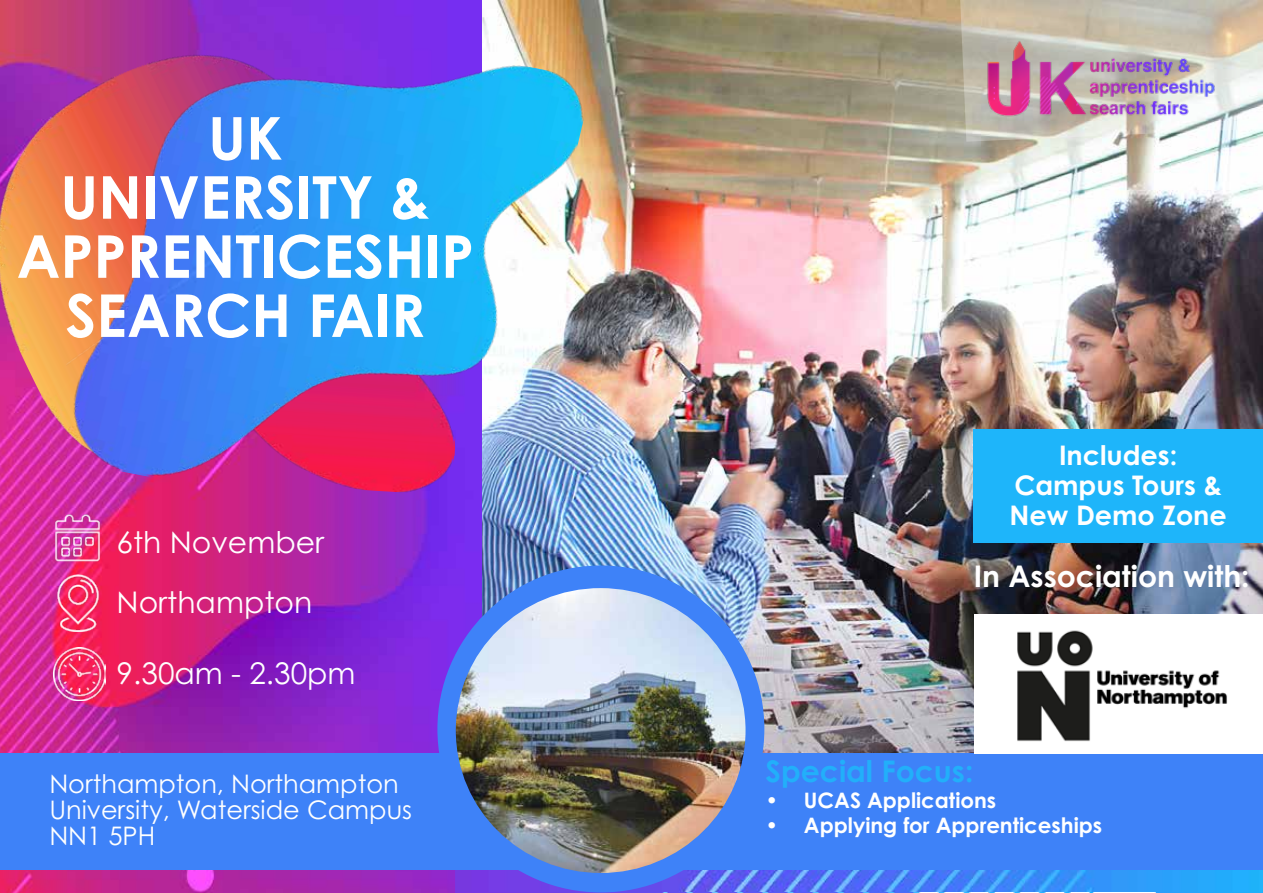
<style>
.page{position:relative;width:1263px;height:893px;background:#fff}
.page>*{position:absolute;margin:0;border:0;box-sizing:border-box;transform-origin:0 0}
.t1{font:700 59.1px/59.1px "Century Gothic Pro";color:#fff;text-align:center}
.t2{font:29.85px/60.3px "Century Gothic Pro";color:#fff}
.t3{font:700 29.85px "Century Gothic Pro";color:#fff}
.t4{font:700 29.85px "Century Gothic Pro";color:#22affa}
.t5{font:700 27px/30px "Century Gothic Pro";color:#fff;text-align:center}
.t6{font:25.65px/25.7px "Century Gothic Pro";color:#fff}
.t7{font:700 21.3px "Century Gothic Pro";color:#fff}
</style>
<div class="page">
<img style="left:482px;top:0;width:781px;height:755px">
<svg style="left:960px;top:0;width:303px;height:142px"></svg>
<img style="left:0;top:0;width:482px;height:893px">
<img style="left:52px;top:541px;width:52px;height:22px">
<img style="left:53px;top:647px;width:53px;height:53px">
<img style="left:49px;top:575px;width:55px;height:57px">
<img style="left:0;top:21px;width:45px;height:445px">
<img style="left:45px;top:0;width:548px;height:541px">
<img style="left:456px;top:870px;width:806px;height:22px">
<div style="left:0;top:753px;width:1262px;height:117px;background:#3e82f8"></div>
<div style="left:437px;top:565px;width:327px;height:327px;background:#3e82f8;border-radius:50%"></div>
<img style="left:985px;top:0;width:249px;height:123px">
<div style="left:974px;top:614px;width:288px;height:139px;background:#fff"></div>
<img style="left:1017px;top:630px;width:210px;height:112px">
<div style="left:974px;top:429px;width:289px;height:114px;background:#1eb5fa"></div>
<img style="left:456px;top:588px;width:289px;height:285px">
<h1 class="t1" style="left:17px;top:108px;width:459px">UK<br>UNIVERSITY &amp;<br>APPRENTICESHIP<br>SEARCH FAIR</h1>
<p class="t2" style="left:117px;top:512px;width:209px">6th November<br>Northampton</p>
<p class="t2" style="left:117px;top:643px;width:240px">9.30am - 2.30pm</p>
<p class="t6" style="left:49px;top:771px;width:364px">Northampton, Northampton<br>University, Waterside Campus<br>NN1 5PH</p>
<p class="t5" style="left:1010px;top:440px;width:219px">Includes:<br>Campus Tours &amp;<br>New Demo Zone</p>
<p class="t3" style="left:974px;top:557px;width:277px">In Association with:</p>
<p class="t4" style="left:765px;top:752px;width:209px">Special Focus:</p>
<p class="t7" style="left:765px;top:787px;width:232px">• UCAS Applications</p>
<p class="t7" style="left:765px;top:812px;width:338px">• Applying for Apprenticeships</p>
</div>
